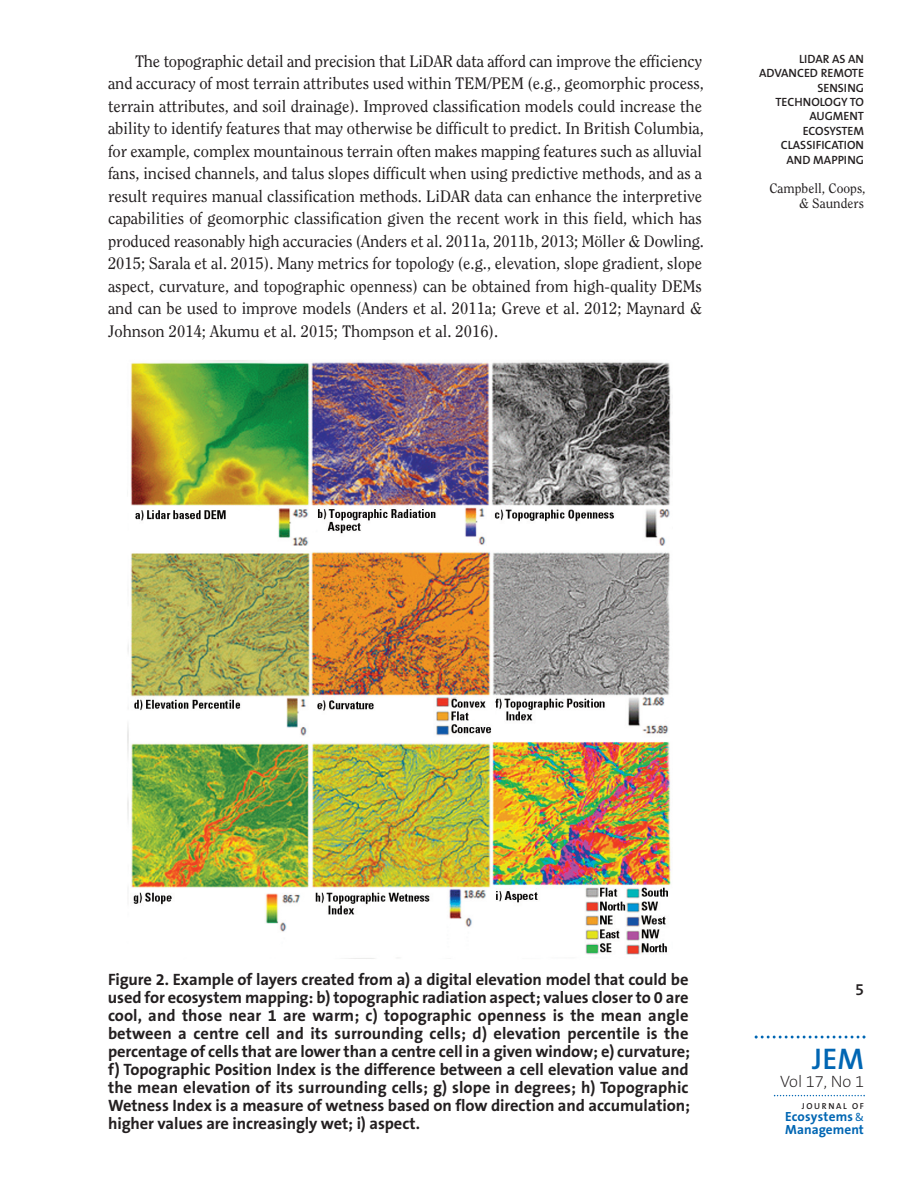
<style>
.page{position:relative;width:918px;height:1188px;background:#fff}
.page>*{position:absolute;margin:0;border:0;box-sizing:border-box;transform-origin:0 0}
.t1{font:600 30px "The Sans B6";color:#0166b3}
.t2{font:16.5px/22.5px "Clearface";color:#231f20}
.t3{font:700 16.5px/18px "The Sans B7";letter-spacing:-.005em;color:#231f20;text-align:justify}
.t4{font:200 16.5px "The Sans B2";color:#231f20}
.t5{font:600 16.5px "The Sans B6";color:#231f20}
.t6{font:13.5px/15px "Clearface";color:#231f20;text-align:right}
.t7{font:700 13.35px/12.5px "The Sans B7";letter-spacing:.005em;color:#0166b3}
.t8{font:600 12px/14.4px "The Sans B6";color:#231f20;text-align:right}
.t9{font:600 8.7px "The Sans B6";letter-spacing:.185em;color:#231f20}
.s1{font-family:"The Sans B5 Plain";font-weight:400;font-size:11.1px}
</style>
<div class="page">
<svg style="left:774px;top:1095px;width:91px;height:1px"></svg>
<svg style="left:755px;top:1036px;width:111px;height:3px"></svg>
<img style="left:127px;top:360px;width:546px;height:599px">
<p class="t2" style="left:108px;top:51px;width:598px;text-indent:27px">The topographic detail and precision that LiDAR data afford can improve the efficiency and accuracy of most terrain attributes used within TEM/PEM (e.g., geomorphic process, terrain attributes, and soil drainage). Improved classification models could increase the ability to identify features that may otherwise be difficult to predict. In British Columbia, for example, complex mountainous terrain often makes mapping features such as alluvial fans, incised channels, and talus slopes difficult when using predictive methods, and as a result requires manual classification methods. LiDAR data can enhance the interpretive capabilities of geomorphic classification given the recent work in this field, which has produced reasonably high accuracies (Anders et al. 2011a, 2011b, 2013; Möller &amp; Dowling.<br>2015; Sarala et al. 2015). Many metrics for topology (e.g., elevation, slope gradient, slope aspect, curvature, and topographic openness) can be obtained from high-quality DEMs and can be used to improve models (Anders et al. 2011a; Greve et al. 2012; Maynard &amp; Johnson 2014; Akumu et al. 2015; Thompson et al. 2016).</p>
<p class="t8" style="left:759px;top:52px;width:106px">LIDAR AS AN<br>ADVANCED REMOTE<br>SENSING<br>TECHNOLOGY TO<br>AUGMENT<br>ECOSYSTEM<br>CLASSIFICATION<br>AND MAPPING</p>
<p class="t6" style="left:769px;top:182px;width:98px">Campbell, Coops, &amp; Saunders</p>
<p class="t3" style="left:108px;top:970px;width:584px">Figure 2. Example of layers created from a) a digital elevation model that could be used for ecosystem mapping: b) topographic radiation aspect; values closer to 0 are cool, and those near 1 are warm; c) topographic openness is the mean angle between a centre cell and its surrounding cells; d) elevation percentile is the percentage of cells that are lower than a centre cell in a given window; e) curvature; f) Topographic Position Index is the difference between a cell elevation value and the mean elevation of its surrounding cells; g) slope in degrees; h) Topographic Wetness Index is a measure of wetness based on flow direction and accumulation; higher values are increasingly wet; i) aspect.</p>
<p class="t5" style="left:855px;top:981px;width:11px">5</p>
<h1 class="t1" style="left:812px;top:1044px;width:53px">JEM</h1>
<p class="t4" style="left:780px;top:1073px;width:85px">Vol 17, No 1</p>
<p class="t9" style="left:802px;top:1101px;width:63px">JOURNAL OF</p>
<p class="t7" style="left:785px;top:1111px;width:80px">Ecosystems <span class="s1">&amp;<br></span>Management</p>
</div>
